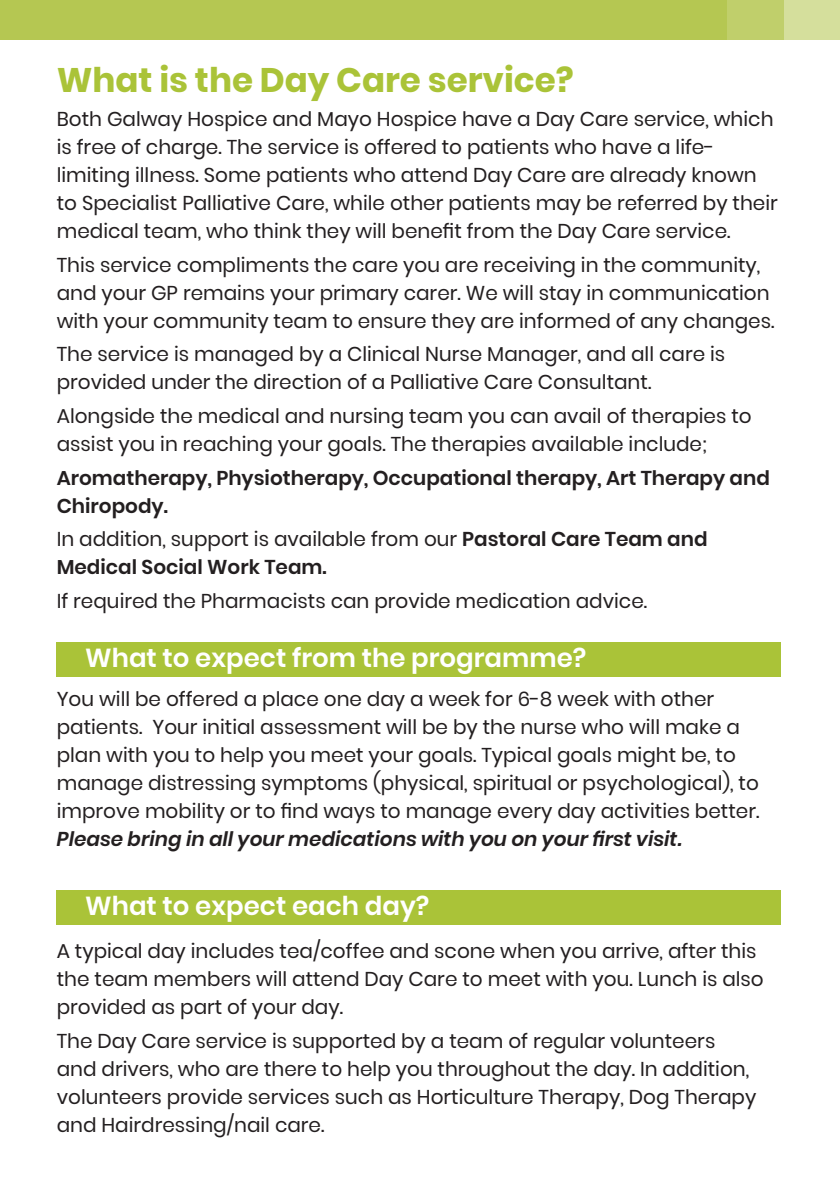
<style>
.page{position:relative;width:840px;height:1191px;background:#fff}
.page>*{position:absolute;margin:0;border:0;box-sizing:border-box;transform-origin:0 0}
.t1{font:700 34px "Poppins";color:#aac338}
.t2{font:600 26px "Poppins";color:#fff}
.Body{font:20px/28px "Poppins";color:#231f20}
.Body-2{font:600 20px/28px "Poppins";color:#231f20}
.Body-3{font:italic 600 20px "Poppins";color:#231f20}
.s1{font-weight:400}
</style>
<div class="page">
<div style="left:0;top:0;width:839px;height:40px;background:#d5df9c"></div>
<div style="left:0;top:0;width:782px;height:40px;background:#c0cf6b"></div>
<div style="left:0;top:0;width:726px;height:40px;background:#b5c752"></div>
<hr style="left:839px;top:0;width:1px;height:40px;background:#abbf3a">
<div style="left:57px;top:642px;width:723px;height:34px;background:#aac338"></div>
<div style="left:57px;top:890px;width:723px;height:34px;background:#aac338"></div>
<p class="t1" style="left:57px;top:61px;width:518px">What is the Day Care service?</p>
<p class="Body" style="left:57px;top:105px;width:722px">Both Galway Hospice and Mayo Hospice have a Day Care service, which is free of charge. The service is offered to patients who have a life&shy;limiting illness. Some patients who attend Day Care are already known to Specialist Palliative Care, while other patients may be referred by their medical team, who think they will benefit from the Day Care service.</p>
<p class="Body" style="left:57px;top:251px;width:718px">This service compliments the care you are receiving in the community, and your GP remains your primary carer. We will stay in communication with your community team to ensure they are informed of any changes.</p>
<p class="Body" style="left:57px;top:340px;width:669px">The service is managed by a Clinical Nurse Manager, and all care is provided under the direction of a Palliative Care Consultant.</p>
<p class="Body" style="left:57px;top:402px;width:696px">Alongside the medical and nursing team you can avail of therapies to assist you in reaching your goals. The therapies available include;</p>
<p class="Body-2" style="left:57px;top:464px;width:714px">Aromatherapy, Physiotherapy, Occupational therapy, Art Therapy and<br>Chiropody.</p>
<p class="Body-2" style="left:57px;top:525px;width:652px"><span class="s1">In addition, support is available from our</span> Pastoral Care Team and<br>Medical Social Work Team.</p>
<p class="Body" style="left:57px;top:587px;width:591px">If required the Pharmacists can provide medication advice.</p>
<p class="t2" style="left:85px;top:643px;width:502px">What to expect from the programme?</p>
<p class="Body" style="left:57px;top:685px;width:703px">You will be offered a place one day a week for 6-8 week with other patients. Your initial assessment will be by the nurse who will make a plan with you to help you meet your goals. Typical goals might be, to manage distressing symptoms (physical, spiritual or psychological), to improve mobility or to find ways to manage every day activities better.</p>
<p class="Body-3" style="left:57px;top:827px;width:626px">Please bring in all your medications with you on your first visit.</p>
<p class="t2" style="left:85px;top:890px;width:345px">What to expect each day?</p>
<p class="Body" style="left:57px;top:937px;width:708px">A typical day includes tea/coffee and scone when you arrive, after this the team members will attend Day Care to meet with you. Lunch is also provided as part of your day.</p>
<p class="Body" style="left:57px;top:1026px;width:700px">The Day Care service is supported by a team of regular volunteers and drivers, who are there to help you throughout the day. In addition, volunteers provide services such as Horticulture Therapy, Dog Therapy and Hairdressing/nail care.</p>
</div>
